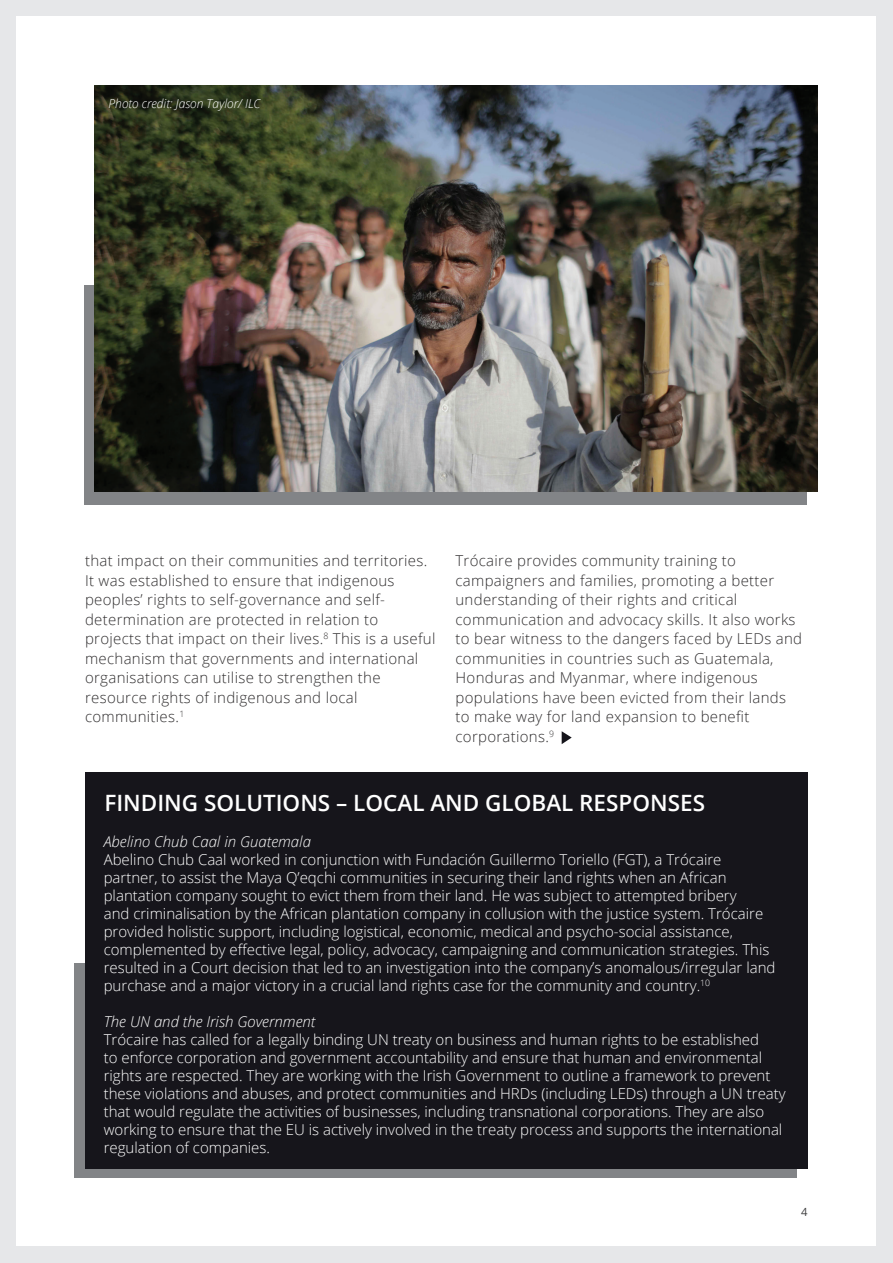
<style>
.page{position:relative;width:893px;height:1263px;background:#e6e7e9}
.page>*{position:absolute;margin:0;border:0;box-sizing:border-box;transform-origin:0 0}
.t1{font:600 22.5px "Open Sans";color:#fff}
.t2{font:300 15px/18px "Open Sans";color:#fff}
.t3{font:300 15px/19.5px "Open Sans";letter-spacing:.02em;color:#312f30}
.t4{font:italic 300 15px "Open Sans";color:#fff}
.t5{font:italic 300 12.3px "Open Sans";color:#fff}
.t6{font:11.25px "Open Sans";color:#3e3e3f}
</style>
<div class="page">
<div style="left:17px;top:16px;width:859px;height:1230px;background:#fff"></div>
<svg style="left:562px;top:731px;width:10px;height:13px"></svg>
<div style="left:74px;top:963px;width:723px;height:215px;background:#828487"></div>
<div style="left:85px;top:772px;width:723px;height:396px;background:#16151b"></div>
<div style="left:84px;top:285px;width:723px;height:219px;background:#828487"></div>
<img style="left:95px;top:85px;width:723px;height:406px">
<p class="t5" style="left:109px;top:95px;width:153px">Photo credit: Jason Taylor/ ILC</p>
<p class="t3" style="left:85px;top:551px;width:352px">that impact on their communities and territories.<br>It was established to ensure that indigenous peoples’ rights to self-governance and self&shy;determination are protected in relation to projects that impact on their lives.<sup>8</sup> This is a useful mechanism that governments and international organisations can utilise to strengthen the resource rights of indigenous and local communities.<sup>1</sup></p>
<p class="t3" style="left:455px;top:551px;width:348px">Trócaire provides community training to campaigners and families, promoting a better understanding of their rights and critical communication and advocacy skills. It also works to bear witness to the dangers faced by LEDs and communities in countries such as Guatemala, Honduras and Myanmar, where indigenous populations have been evicted from their lands to make way for land expansion to benefit corporations.<sup>9</sup></p>
<p class="t1" style="left:104px;top:787px;width:602px">FINDING SOLUTIONS – LOCAL AND GLOBAL RESPONSES</p>
<p class="t4" style="left:104px;top:831px;width:209px">Abelino Chub Caal in Guatemala</p>
<p class="t2" style="left:104px;top:850px;width:673px">Abelino Chub Caal worked in conjunction with Fundación Guillermo Toriello (FGT), a Trócaire partner, to assist the Maya Q’eqchi communities in securing their land rights when an African plantation company sought to evict them from their land. He was subject to attempted bribery<br>and criminalisation by the African plantation company in collusion with the justice system. Trócaire provided holistic support, including logistical, economic, medical and psycho-social assistance, complemented by effective legal, policy, advocacy, campaigning and communication strategies. This resulted in a Court decision that led to an investigation into the company’s anomalous/irregular land purchase and a major victory in a crucial land rights case for the community and country.<sup>10</sup></p>
<p class="t4" style="left:104px;top:1011px;width:213px">The UN and the Irish Government</p>
<p class="t2" style="left:104px;top:1030px;width:683px">Trócaire has called for a legally binding UN treaty on business and human rights to be established<br>to enforce corporation and government accountability and ensure that human and environmental rights are respected. They are working with the Irish Government to outline a framework to prevent these violations and abuses, and protect communities and HRDs (including LEDs) through a UN treaty that would regulate the activities of businesses, including transnational corporations. They are also working to ensure that the EU is actively involved in the treaty process and supports the international regulation of companies.</p>
<p class="t6" style="left:801px;top:1204px;width:8px">4</p>
</div>
